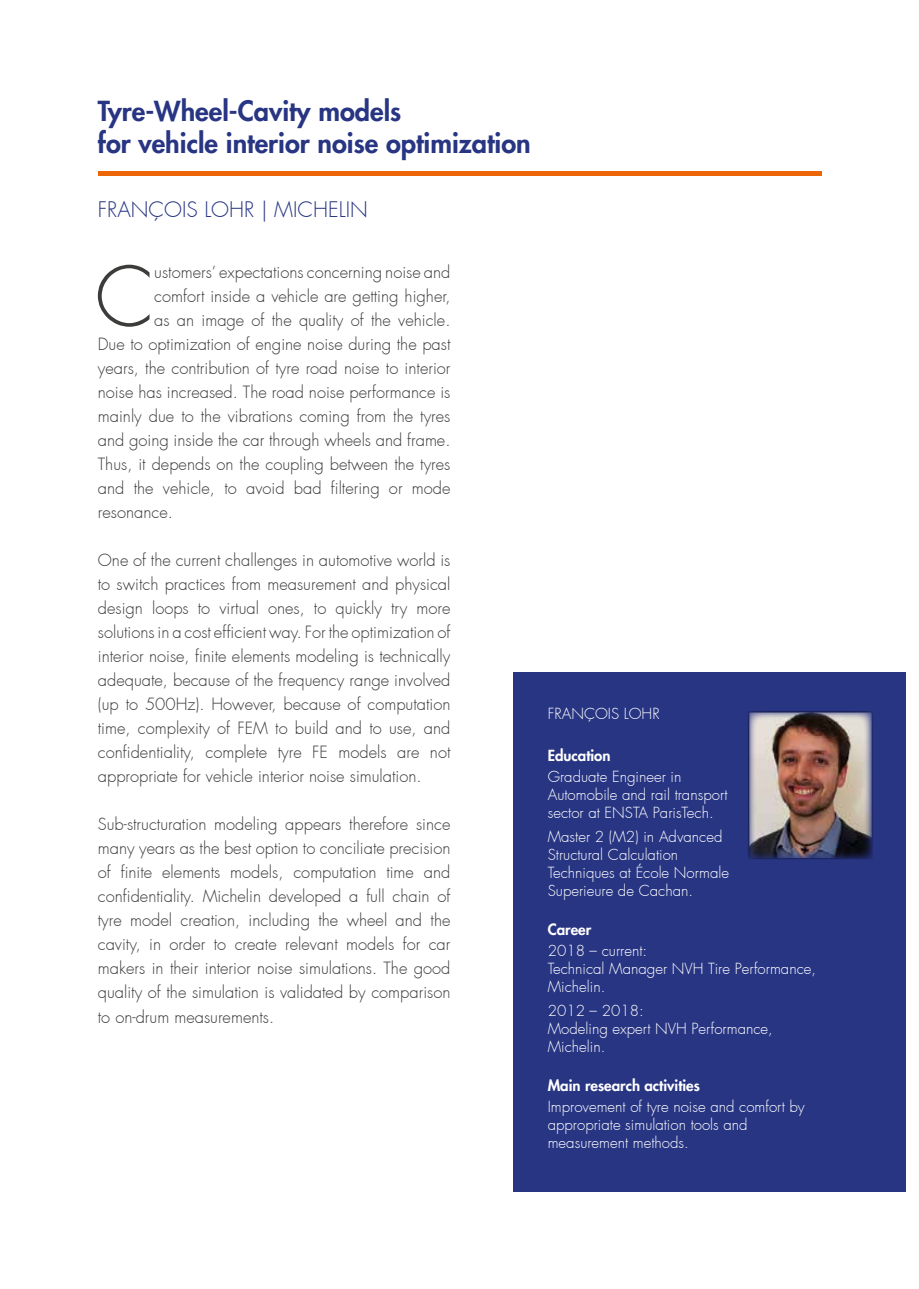
<style>
.page{position:relative;width:919px;height:1289px;background:#fff}
.page>*{position:absolute;margin:0;border:0;box-sizing:border-box;transform-origin:0 0}
.t1{font:300 80.1px "Futura";color:#3c3c3b}
.t2{font:800 27px/32.4px "Futura";color:#283583}
.t3{font:300 21px "Futura";color:#283583}
.t4{font:300 16.5px/24px "Futura";color:#3c3c3b;text-align:justify}
.t5{font:300 15px/18px "Futura";color:#fff}
.t6{font:800 15px "Futura";color:#fff}
</style>
<div class="page">
<hr style="left:98px;top:171px;width:723px;height:4px;background:#ec6608">
<div style="left:513px;top:672px;width:393px;height:519px;background:#283583"></div>
<img style="left:750px;top:714px;width:120px;height:142px">
<h2 class="t2" style="left:98px;top:95px;width:434px">Tyre-Wheel-Cavity models<br>for vehicle interior noise optimization</h2>
<p class="t3" style="left:98px;top:196px;width:271px">FRANÇOIS LOHR | MICHELIN</p>
<h1 class="t1" style="left:95px;top:248px;width:61px">C</h1>
<p class="t4" style="left:154px;top:260px;width:298px">ustomers’ expectations concerning noise and</p>
<p class="t4" style="left:154px;top:284px;width:298px">comfort inside a vehicle are getting higher,</p>
<p class="t4" style="left:154px;top:308px;width:298px">as an image of the quality of the vehicle.</p>
<p class="t4" style="left:98px;top:332px;width:354px">Due to optimization of engine noise during the past</p>
<p class="t4" style="left:98px;top:356px;width:354px">years, the contribution of tyre road noise to interior</p>
<p class="t4" style="left:98px;top:380px;width:354px">noise has increased. The road noise performance is</p>
<p class="t4" style="left:98px;top:404px;width:354px">mainly due to the vibrations coming from the tyres</p>
<p class="t4" style="left:98px;top:428px;width:354px">and going inside the car through wheels and frame.</p>
<p class="t4" style="left:98px;top:452px;width:354px">Thus, it depends on the coupling between the tyres</p>
<p class="t4" style="left:98px;top:476px;width:354px">and the vehicle, to avoid bad filtering or mode</p>
<p class="t4" style="left:98px;top:500px;width:77px">resonance.</p>
<p class="t4" style="left:98px;top:548px;width:354px">One of the current challenges in automotive world is to switch practices from measurement and physical design loops to virtual ones, to quickly try more solutions in a cost efficient way. For the optimization of interior noise, finite elements modeling is technically adequate, because of the frequency range involved (up to 500Hz). However, because of computation time, complexity of FEM to build and to use, and confidentiality, complete tyre FE models are not appropriate for vehicle interior noise simulation.</p>
<p class="t4" style="left:98px;top:812px;width:354px">Sub-structuration modeling appears therefore since many years as the best option to conciliate precision of finite elements models, computation time and confidentiality. Michelin developed a full chain of tyre model creation, including the wheel and the cavity, in order to create relevant models for car makers in their interior noise simulations. The good quality of the simulation is validated by comparison to on-drum measurements.</p>
<p class="t5" style="left:547px;top:705px;width:113px">FRANÇOIS LOHR</p>
<p class="t6" style="left:547px;top:746px;width:64px">Education</p>
<p class="t5" style="left:547px;top:768px;width:181px">Graduate Engineer in<br>Automobile and rail transport sector at ENSTA ParisTech.</p>
<p class="t5" style="left:547px;top:828px;width:183px">Master 2 (M2) in Advanced<br>Structural Calculation<br>Techniques at École Normale<br>Superieure de Cachan.</p>
<p class="t6" style="left:547px;top:920px;width:45px">Career</p>
<p class="t5" style="left:547px;top:942px;width:270px">2018 – current:<br>Technical Manager NVH Tire Performance,<br>Michelin.</p>
<p class="t5" style="left:547px;top:1002px;width:227px">2012 – 2018:<br>Modeling expert NVH Performance,<br>Michelin.</p>
<p class="t6" style="left:547px;top:1076px;width:154px">Main research activities</p>
<p class="t5" style="left:547px;top:1098px;width:258px">Improvement of tyre noise and comfort by appropriate simulation tools and measurement methods.</p>
</div>
